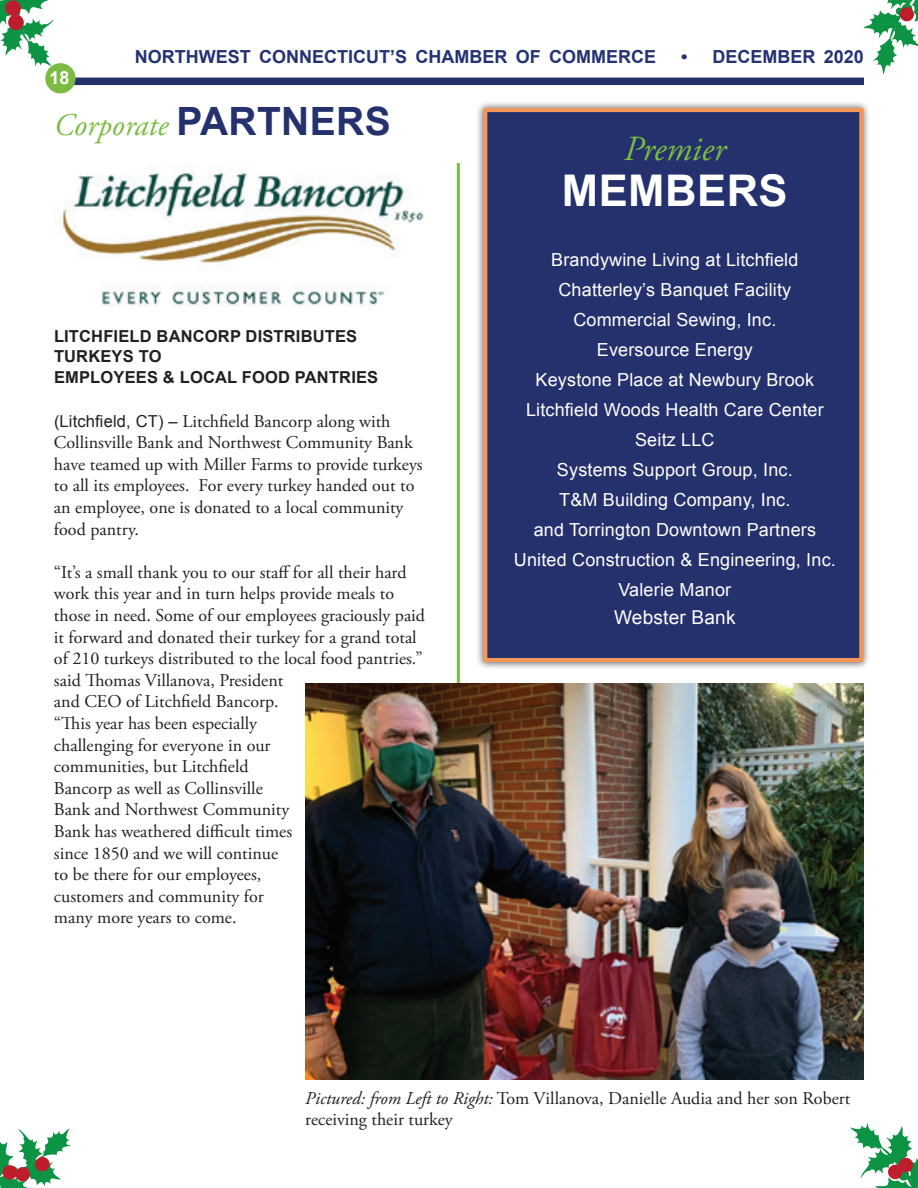
<style>
.page{position:relative;width:918px;height:1188px;background:#fff}
.page>*{position:absolute;margin:0;border:0;box-sizing:border-box;transform-origin:0 0}
.t1{font:700 43.65px "Arial";letter-spacing:.01em;color:#fff}
.t2{font:italic 35.25px "Adobe Garamond Pro";color:#7cbb42}
.t3{font:italic 31.5px "Adobe Garamond Pro";color:#7cbb42}
.t4{font:19.05px "Arial";letter-spacing:.01em;color:#fff}
.t5{font:18px/21.6px "Adobe Garamond Pro";color:#231f20}
.t6{font:18px/30px "Arial";letter-spacing:.01em;color:#fff;text-align:center}
.t7{font:700 18px "Arial";color:#253374}
.t8{font:700 18px "Arial";color:#fff}
.t9{font:700 16.5px/19.8px "Arial";letter-spacing:.01em;color:#231f20}
.s1{font-family:"Arial";font-weight:700;font-style:normal;font-size:39px;color:#24316c}
.s2{font-family:"Arial";font-size:16.5px}
.s3{font-style:italic}
</style>
<div class="page">
<div style="left:66px;top:78px;width:798px;height:7px;background:#24316c"></div>
<div style="left:45px;top:63px;width:31px;height:30px;background:#7cbb42;border-radius:50%"></div>
<hr style="left:457px;top:163px;width:3px;height:665px;background:#7cbb42">
<div style="left:476px;top:101px;width:395px;height:569px;background:#231f20;opacity:.75"></div>
<div style="left:483px;top:108px;width:380px;height:554px;background:#24316c;border:4px solid #f39759"></div>
<img style="left:62px;top:166px;width:362px;height:141px">
<img style="left:305px;top:683px;width:558px;height:397px">
<svg style="left:864px;top:0;width:54px;height:74px"></svg>
<div style="left:900px;top:7px;width:14px;height:14px;background:#be1d2c;border-radius:50%"></div>
<svg style="left:0;top:0;width:54px;height:67px"></svg>
<div style="left:5px;top:0;width:16px;height:16px;background:#be1d2c;border-radius:50%"></div>
<div style="left:8px;top:15px;width:16px;height:15px;background:#be1d2c;border-radius:50%"></div>
<svg style="left:0;top:1129px;width:71px;height:59px"></svg>
<div style="left:3px;top:1165px;width:14px;height:15px;background:#be1d2c;border-radius:50%"></div>
<div style="left:16px;top:1167px;width:14px;height:15px;background:#be1d2c;border-radius:50%"></div>
<div style="left:35px;top:1157px;width:15px;height:14px;background:#be1d2c;border-radius:50%"></div>
<svg style="left:850px;top:1123px;width:68px;height:65px"></svg>
<div style="left:899px;top:1158px;width:14px;height:14px;background:#be1d2c;border-radius:50%"></div>
<div style="left:888px;top:1165px;width:15px;height:14px;background:#be1d2c;border-radius:50%"></div>
<p class="t8" style="left:50px;top:66px;width:22px">18</p>
<p class="t7" style="left:135px;top:45px;width:523px">NORTHWEST CONNECTICUT’S CHAMBER OF COMMERCE</p>
<p class="t7" style="left:681px;top:45px;width:184px">• DECEMBER 2020</p>
<h3 class="t3" style="left:54px;top:106px;width:338px">Corporate <span class="s1">PARTNERS</span></h3>
<p class="t9" style="left:54px;top:327px;width:305px">LITCHFIELD BANCORP DISTRIBUTES<br>TURKEYS TO</p>
<p class="t9" style="left:54px;top:368px;width:326px">EMPLOYEES &amp; LOCAL FOOD PANTRIES</p>
<p class="t5" style="left:54px;top:411px;width:370px"><span class="s2">(Litchfield, CT) –</span> Litchfield Bancorp along with Collinsville Bank and Northwest Community Bank have teamed up with Miller Farms to provide turkeys to all its employees. For every turkey handed out to an employee, one is donated to a local community food pantry.</p>
<p class="t5" style="left:54px;top:562px;width:373px">“It’s a small thank you to our staff for all their hard work this year and in turn helps provide meals to those in need. Some of our employees graciously paid it forward and donated their turkey for a grand total of 210 turkeys distributed to the local food pantries.” said Thomas Villanova, President<br>and CEO of Litchfield Bancorp.<br>“This year has been especially<br>challenging for everyone in our<br>communities, but Litchfield<br>Bancorp as well as Collinsville<br>Bank and Northwest Community<br>Bank has weathered difficult times<br>since 1850 and we will continue<br>to be there for our employees,<br>customers and community for<br>many more years to come.</p>
<h2 class="t2" style="left:624px;top:128px;width:103px">Premier</h2>
<h1 class="t1" style="left:562px;top:162px;width:227px">MEMBERS</h1>
<p class="t6" style="left:514px;top:245px;width:323px">Brandywine Living at Litchfield<br>Chatterley’s Banquet Facility<br>Commercial Sewing, Inc.<br>Eversource Energy<br>Keystone Place at Newbury Brook<br>Litchfield Woods Health Care Center<br>Seitz LLC<br>Systems Support Group, Inc.<br>T&amp;M Building Company, Inc.<br>and Torrington Downtown Partners<br>United Construction &amp; Engineering, Inc.<br>Valerie Manor</p>
<p class="t4" style="left:614px;top:605px;width:123px">Webster Bank</p>
<p class="t5" style="left:305px;top:1088px;width:547px"><span class="s3">Pictured: from Left to Right:</span> Tom Villanova, Danielle Audia and her son Robert receiving their turkey</p>
</div>
